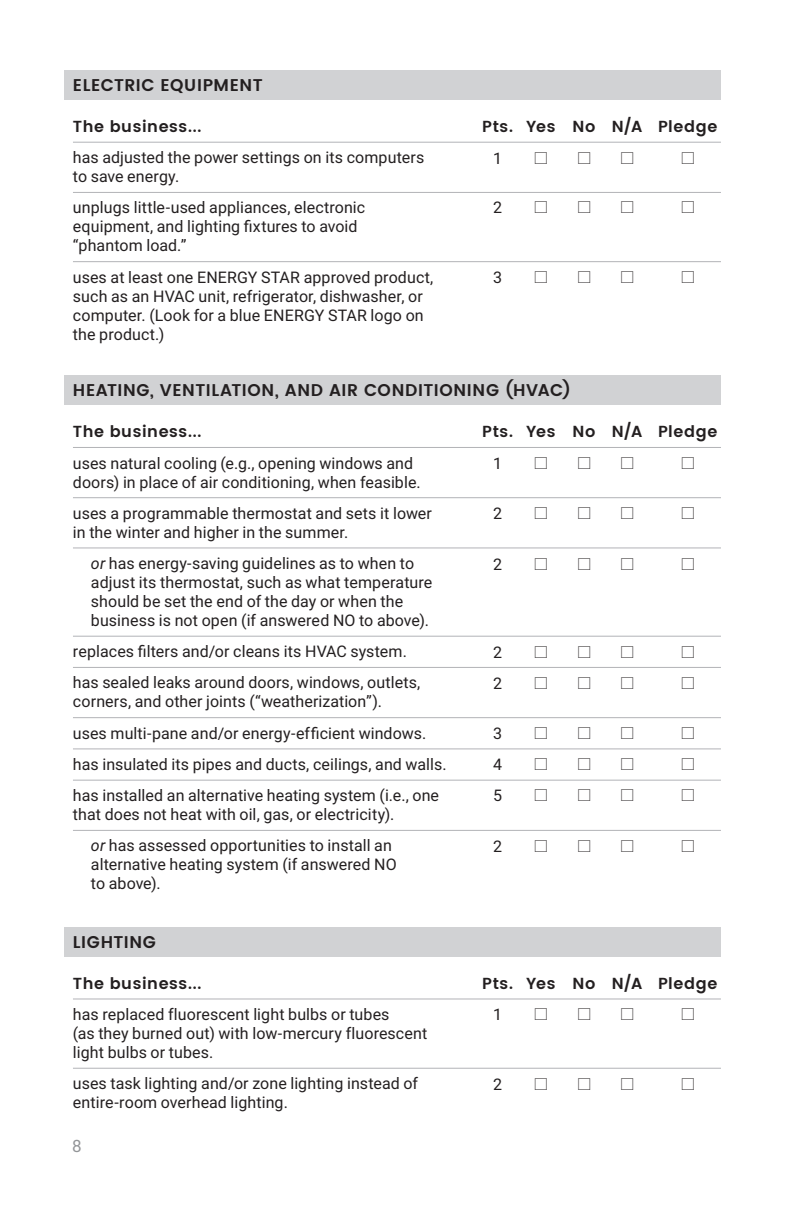
<style>
.page{position:relative;width:792px;height:1224px;background:#fff}
.page>*{position:absolute;margin:0;border:0;box-sizing:border-box;transform-origin:0 0}
.t1{font:600 17px "Poppins";letter-spacing:.035em;color:#231f20}
.t2{font:17px "Roboto";color:#939598}
.t3{font:16px/19px "Roboto";letter-spacing:.005em;color:#231f20}
.t4{font:600 16px "Poppins";letter-spacing:.04em;color:#231f20}
.s1{font-style:italic}
</style>
<div class="page">
<div style="left:64px;top:927px;width:657px;height:30px;background:#d1d2d4"></div>
<hr style="left:73px;top:998px;width:648px;height:1px;background:#b2b3b7">
<hr style="left:73px;top:1068px;width:648px;height:1px;background:#b2b3b7">
<div style="left:64px;top:376px;width:657px;height:29px;background:#d1d2d4"></div>
<hr style="left:73px;top:447px;width:648px;height:1px;background:#b2b3b7">
<hr style="left:73px;top:497px;width:648px;height:1px;background:#b2b3b7">
<hr style="left:73px;top:547px;width:648px;height:1px;background:#b2b3b7">
<hr style="left:73px;top:636px;width:648px;height:1px;background:#b2b3b7">
<hr style="left:73px;top:667px;width:648px;height:1px;background:#b2b3b7">
<hr style="left:73px;top:717px;width:648px;height:1px;background:#b2b3b7">
<hr style="left:73px;top:748px;width:648px;height:1px;background:#b2b3b7">
<hr style="left:73px;top:780px;width:648px;height:1px;background:#b2b3b7">
<hr style="left:73px;top:830px;width:648px;height:1px;background:#b2b3b7">
<div style="left:64px;top:71px;width:657px;height:29px;background:#d1d2d4"></div>
<hr style="left:73px;top:142px;width:648px;height:1px;background:#b2b3b7">
<hr style="left:73px;top:192px;width:648px;height:1px;background:#b2b3b7">
<hr style="left:73px;top:261px;width:648px;height:1px;background:#b2b3b7">
<p class="t1" style="left:73px;top:72px;width:191px">ELECTRIC EQUIPMENT</p>
<p class="t4" style="left:73px;top:114px;width:130px">The business...</p>
<p class="t4" style="left:482px;top:114px;width:237px">Pts. Yes No N/A Pledge</p>
<p class="t3" style="left:73px;top:147px;width:353px">has adjusted the power settings on its computers to save energy.</p>
<p class="t3" style="left:73px;top:198px;width:294px">unplugs little-used appliances, electronic equipment, and lighting fixtures to avoid “phantom load.”</p>
<p class="t3" style="left:73px;top:267px;width:362px">uses at least one ENERGY STAR approved product, such as an HVAC unit, refrigerator, dishwasher, or computer. (Look for a blue ENERGY STAR logo on the product.)</p>
<p class="t3" style="left:493px;top:148px;width:10px">1</p>
<p class="t3" style="left:493px;top:198px;width:10px">2</p>
<p class="t3" style="left:493px;top:267px;width:10px">3</p>
<p class="t1" style="left:73px;top:378px;width:499px">HEATING, VENTILATION, AND AIR CONDITIONING (HVAC)</p>
<p class="t4" style="left:73px;top:419px;width:130px">The business...</p>
<p class="t4" style="left:482px;top:419px;width:237px">Pts. Yes No N/A Pledge</p>
<p class="t3" style="left:73px;top:453px;width:349px">uses natural cooling (e.g., opening windows and doors) in place of air conditioning, when feasible.</p>
<p class="t3" style="left:73px;top:503px;width:361px">uses a programmable thermostat and sets it lower in the winter and higher in the summer.</p>
<p class="t3" style="left:91px;top:553px;width:343px"><span class="s1">or</span> has energy-saving guidelines as to when to adjust its thermostat, such as what temperature should be set the end of the day or when the business is not open (if answered NO to above).</p>
<p class="t3" style="left:73px;top:635px;width:349px;line-height:31.2px">replaces filters and/or cleans its HVAC system. has sealed leaks around doors, windows, outlets,</p>
<p class="t3" style="left:73px;top:686px;width:375px;line-height:31.2px">corners, and other joints (“weatherization”).<br>uses multi-pane and/or energy-efficient windows. has insulated its pipes and ducts, ceilings, and walls. has installed an alternative heating system (i.e., one</p>
<p class="t3" style="left:73px;top:798px;width:323px;line-height:31.2px;text-align:right">that does not heat with oil, gas, or electricity). <span class="s1">or</span> has assessed opportunities to install an</p>
<p class="t3" style="left:91px;top:855px;width:307px">alternative heating system (if answered NO to above).</p>
<p class="t3" style="left:493px;top:453px;width:10px">1</p>
<p class="t3" style="left:493px;top:503px;width:10px">2</p>
<p class="t3" style="left:493px;top:555px;width:10px">2</p>
<p class="t3" style="left:493px;top:636px;width:10px;line-height:30.8px">2<br>2</p>
<p class="t3" style="left:493px;top:717px;width:10px;line-height:31.2px;text-align:justify">3<br>4<br>5</p>
<p class="t3" style="left:493px;top:836px;width:10px">2</p>
<p class="t1" style="left:73px;top:929px;width:85px">LIGHTING</p>
<p class="t4" style="left:73px;top:971px;width:130px">The business...</p>
<p class="t4" style="left:482px;top:971px;width:237px">Pts. Yes No N/A Pledge</p>
<p class="t3" style="left:73px;top:1004px;width:356px">has replaced fluorescent light bulbs or tubes<br>(as they burned out) with low-mercury fluorescent light bulbs or tubes.</p>
<p class="t3" style="left:73px;top:1074px;width:347px">uses task lighting and/or zone lighting instead of entire-room overhead lighting.</p>
<p class="t3" style="left:493px;top:1005px;width:10px">1</p>
<p class="t3" style="left:493px;top:1074px;width:10px">2</p>
<p class="t2" style="left:72px;top:1134px;width:11px">8</p>
</div>
